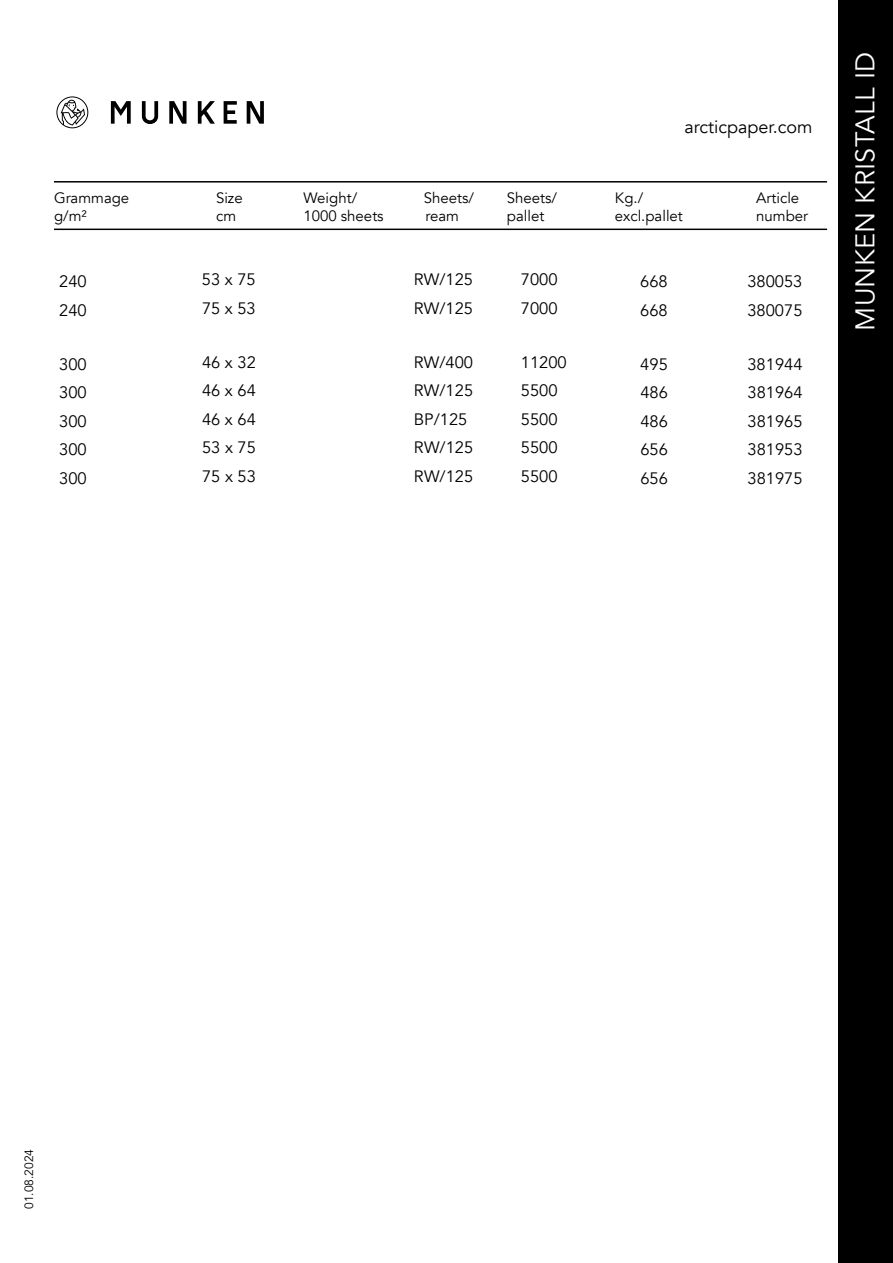
<style>
.page{position:relative;width:893px;height:1263px;background:#fff}
.page>*{position:absolute;margin:0;border:0;box-sizing:border-box;transform-origin:0 0}
.t1{font:27px "Avenir";letter-spacing:.01em;color:#fff}
.t2{font:18px "Avenir";color:#000}
.t3{font:16.5px "Avenir";color:#000}
.t4{font:15px "Avenir";color:#000}
.t5{font:12px "Avenir";color:#000}
</style>
<div class="page">
<div style="left:839px;top:0;width:54px;height:1263px;background:#000"></div>
<hr style="left:54px;top:181px;width:773px;height:2px;background:#000">
<hr style="left:54px;top:229px;width:773px;height:1px;background:#000">
<svg style="left:142px;top:101px;width:122px;height:23px"></svg>
<svg style="left:111px;top:101px;width:20px;height:23px"></svg>
<svg style="left:56px;top:96px;width:32px;height:32px"></svg>
<p class="t2" style="left:685px;top:116px;width:129px">arcticpaper.com</p>
<p class="t4" style="left:54px;top:189px;width:77px">Grammage</p>
<p class="t4" style="left:216px;top:189px;width:28px">Size</p>
<p class="t4" style="left:303px;top:189px;width:55px">Weight/</p>
<p class="t4" style="left:424px;top:189px;width:52px">Sheets/</p>
<p class="t4" style="left:507px;top:189px;width:52px">Sheets/</p>
<p class="t4" style="left:615px;top:189px;width:30px">Kg./</p>
<p class="t4" style="left:756px;top:189px;width:45px">Article</p>
<p class="t4" style="left:54px;top:207px;width:34px">g/m²</p>
<p class="t4" style="left:216px;top:207px;width:22px">cm</p>
<p class="t4" style="left:303px;top:207px;width:82px">1000 sheets</p>
<p class="t4" style="left:425px;top:207px;width:35px">ream</p>
<p class="t4" style="left:507px;top:207px;width:39px">pallet</p>
<p class="t4" style="left:615px;top:207px;width:70px">excl.pallet</p>
<p class="t4" style="left:756px;top:207px;width:53px">number</p>
<p class="t3" style="left:59px;top:272px;width:29px">240</p>
<p class="t3" style="left:202px;top:270px;width:55px">53 x 75</p>
<p class="t3" style="left:414px;top:270px;width:61px">RW/125</p>
<p class="t3" style="left:521px;top:270px;width:38px">7000</p>
<p class="t3" style="left:640px;top:272px;width:29px">668</p>
<p class="t3" style="left:747px;top:272px;width:57px">380053</p>
<p class="t3" style="left:59px;top:300px;width:29px">240</p>
<p class="t3" style="left:202px;top:298px;width:55px">75 x 53</p>
<p class="t3" style="left:414px;top:298px;width:61px">RW/125</p>
<p class="t3" style="left:521px;top:298px;width:38px">7000</p>
<p class="t3" style="left:640px;top:300px;width:29px">668</p>
<p class="t3" style="left:747px;top:300px;width:57px">380075</p>
<p class="t3" style="left:59px;top:354px;width:29px">300</p>
<p class="t3" style="left:202px;top:352px;width:55px">46 x 32</p>
<p class="t3" style="left:414px;top:352px;width:61px">RW/400</p>
<p class="t3" style="left:521px;top:352px;width:47px">11200</p>
<p class="t3" style="left:640px;top:354px;width:29px">495</p>
<p class="t3" style="left:747px;top:354px;width:57px">381944</p>
<p class="t3" style="left:59px;top:383px;width:29px">300</p>
<p class="t3" style="left:202px;top:381px;width:55px">46 x 64</p>
<p class="t3" style="left:414px;top:381px;width:61px">RW/125</p>
<p class="t3" style="left:521px;top:381px;width:38px">5500</p>
<p class="t3" style="left:640px;top:383px;width:29px">486</p>
<p class="t3" style="left:747px;top:383px;width:57px">381964</p>
<p class="t3" style="left:59px;top:411px;width:29px">300</p>
<p class="t3" style="left:202px;top:409px;width:55px">46 x 64</p>
<p class="t3" style="left:414px;top:409px;width:55px">BP/125</p>
<p class="t3" style="left:521px;top:409px;width:38px">5500</p>
<p class="t3" style="left:640px;top:411px;width:29px">486</p>
<p class="t3" style="left:747px;top:411px;width:57px">381965</p>
<p class="t3" style="left:59px;top:440px;width:29px">300</p>
<p class="t3" style="left:202px;top:438px;width:55px">53 x 75</p>
<p class="t3" style="left:414px;top:438px;width:61px">RW/125</p>
<p class="t3" style="left:521px;top:438px;width:38px">5500</p>
<p class="t3" style="left:640px;top:440px;width:29px">656</p>
<p class="t3" style="left:747px;top:440px;width:57px">381953</p>
<p class="t3" style="left:59px;top:468px;width:29px">300</p>
<p class="t3" style="left:202px;top:466px;width:55px">75 x 53</p>
<p class="t3" style="left:414px;top:466px;width:61px">RW/125</p>
<p class="t3" style="left:521px;top:466px;width:38px">5500</p>
<p class="t3" style="left:640px;top:468px;width:29px">656</p>
<p class="t3" style="left:747px;top:468px;width:57px">381975</p>
<h1 class="t1" style="left:849px;top:331px;width:280px;rotate:-90deg">MUNKEN KRISTALL ID</h1>
<p class="t5" style="left:22px;top:1209px;width:62px;rotate:-90deg">01.08.2024</p>
</div>
